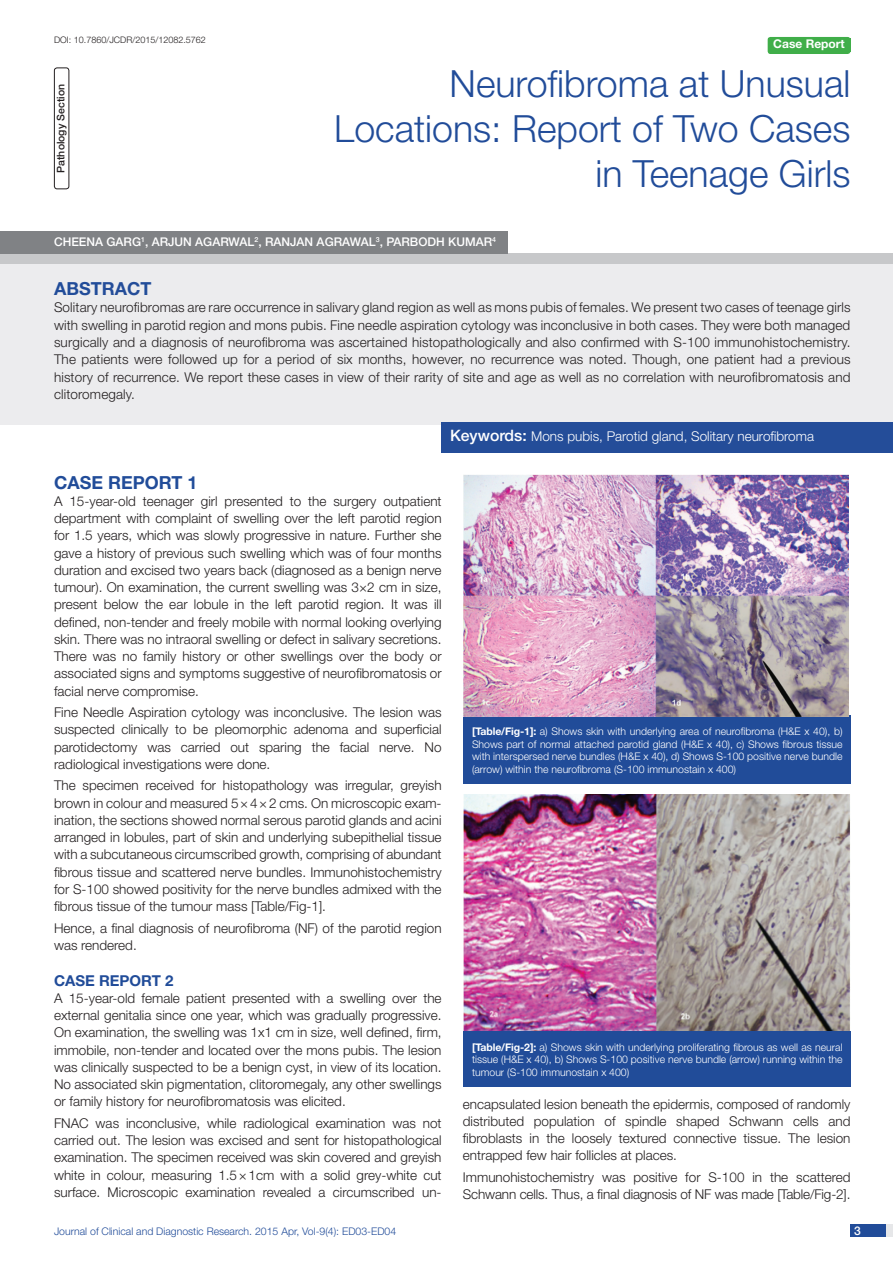
<style>
.page{position:relative;width:893px;height:1263px;background:#fff}
.page>*{position:absolute;margin:0;border:0;box-sizing:border-box;transform-origin:0 0}
.t1{font:300 37.5px/45px "Helvetica Neue";color:#214c99;text-align:right}
.Level_1{font:700 18px "Helvetica Neue";color:#214c99}
.Abstract_head{font:700 18px "Helvetica Neue";color:#214c99}
.Level_2{font:700 15px "Helvetica Neue";color:#214c99}
.Body_text{font:300 13.5px/17.2px "Helvetica Neue";color:#231f20;text-align:justify}
.Abstract_Text{font:300 13.5px/17.2px "Helvetica Neue";letter-spacing:.01em;color:#231f20;text-align:justify}
.t2{font:300 13.5px "Helvetica Neue";color:#fff}
.Author{font:500 12px "Helvetica Neue";color:#fff}
.t3{font:700 12px "Helvetica Neue";color:#fff}
.Table_text{font:300 10.5px/12.6px "Helvetica Neue";color:#fff;text-align:justify}
.t4{font:300 10.5px "Helvetica Neue";color:#214c99}
.t5{font:500 10.5px "Helvetica Neue";color:#231f20}
.DOI{font:300 9px "Helvetica Neue";color:#231f20}
.s1{color:#244d99}
.s2{font-weight:500;font-size:15.75px}
.s3{font-weight:700}
</style>
<div class="page">
<div style="left:850px;top:1224px;width:43px;height:13px;background:#e6e7e9"></div>
<div style="left:850px;top:1224px;width:35px;height:13px;background:#214c99"></div>
<div style="left:768px;top:37px;width:82px;height:17px;background:#40ae49;border-radius:3px"></div>
<div style="left:767px;top:39px;width:83px;height:13px;background:#40ae49"></div>
<div style="left:54px;top:68px;width:15px;height:121px;border:1px solid #231f20;border-radius:3px"></div>
<div style="left:0;top:253px;width:893px;height:12px;background:#c7c8ca"></div>
<div style="left:0;top:231px;width:507px;height:22px;background:#808285"></div>
<div style="left:0;top:265px;width:893px;height:160px;background:#ececee"></div>
<div style="left:441px;top:423px;width:452px;height:30px;background:#244d99"></div>
<div style="left:463px;top:716px;width:388px;height:68px;background:#214c99"></div>
<img style="left:463px;top:475px;width:385px;height:241px">
<img style="left:463px;top:795px;width:387px;height:236px">
<div style="left:463px;top:1031px;width:388px;height:56px;background:#214c99"></div>
<p class="DOI" style="left:54px;top:35px;width:153px">DOI: 10.7860/JCDR/2015/12082.5762</p>
<p class="t3" style="left:773px;top:37px;width:73px">Case Report</p>
<p class="t5" style="left:55px;top:173px;width:90px;rotate:-90deg">PATHOLOGY SECTION</p>
<p class="t1" style="left:334px;top:60px;width:518px">Neurofibroma at Unusual<br>Locations: Report of Two Cases in Teenage Girls</p>
<p class="Author" style="left:54px;top:234px;width:444px">CHEENA GARG <sup>1</sup>, ARJUN AGARWAL<sup>2</sup>, RANJAN AG RAWAL<sup>3</sup>, PARBODH KUMAR<sup>4</sup></p>
<p class="Abstract_head" style="left:54px;top:278px;width:99px">ABST<span class="s1">RAC</span>T</p>
<p class="Abstract_Text" style="left:54px;top:299px;width:798px">Solitary neurofibromas are rare occurrence in salivary gland region as well as mons pubis of females. We present two cases of teenage girls with swelling in parotid region and mons pubis. Fine needle aspiration cytology was inconclusive in both cases. They were both managed surgically and a diagnosis of neurofibroma was ascertained histopathologically and also confirmed with S-100 immunohistochemistry.<br>The patients were followed up for a period of six months, however, no recurrence was noted. Though, one patient had a previous history of recurrence. We report these cases in view of their rarity of site and age as well as no correlation with neurofibromatosis and clitoromegaly.</p>
<p class="t2" style="left:450px;top:428px;width:365px"><span class="s2">KEYWORDS:</span> Mons pubis, Parotid gland, Solitary neurofibroma</p>
<p class="Level_1" style="left:54px;top:471px;width:145px">CASE REPORT 1</p>
<p class="Body_text" style="left:54px;top:492px;width:389px">A 15-year-old teenager girl presented to the surgery outpatient department with complaint of swelling over the left parotid region for 1.5 years, which was slowly progressive in nature. Further she gave a history of previous such swelling which was of four months duration and excised two years back (diagnosed as a benign nerve tumour). On examination, the current swelling was 3×2 cm in size, present below the ear lobule in the left parotid region. It was ill defined, non-tender and freely mobile with normal looking overlying skin. There was no intraoral swelling or defect in salivary secretions.<br>There was no family history or other swellings over the body or associated signs and symptoms suggestive of neurofibromatosis or facial nerve compromise.</p>
<p class="Body_text" style="left:54px;top:703px;width:389px">Fine Needle Aspiration cytology was inconclusive. The lesion was suspected clinically to be pleomorphic adenoma and superficial parotidectomy was carried out sparing the facial nerve. No radiological investigations were done.</p>
<p class="Body_text" style="left:54px;top:777px;width:389px;text-align:left">The specimen received for histopathology was irregular, greyish brown in colour and measured 5×4×2 cms. On microscopic exam&shy;ination, the sections showed normal serous parotid glands and acini arranged in lobules, part of skin and underlying subepithelial tissue with a subcutaneous circumscribed growth, comprising of abundant fibrous tissue and scattered nerve bundles. Immunohistochemistry for S-100 showed positivity for the nerve bundles admixed with the fibrous tissue of the tumour mass [Table/Fig-1].</p>
<p class="Body_text" style="left:54px;top:919px;width:389px">Hence, a final diagnosis of neurofibroma (NF) of the parotid region was rendered.</p>
<p class="Level_2" style="left:54px;top:971px;width:121px">CASE REPORT 2</p>
<p class="Body_text" style="left:54px;top:989px;width:389px">A 15-year-old female patient presented with a swelling over the external genitalia since one year, which was gradually progressive.<br>On examination, the swelling was 1x1 cm in size, well defined, firm, immobile, non-tender and located over the mons pubis. The lesion was clinically suspected to be a benign cyst, in view of its location.<br>No associated skin pigmentation, clitoromegaly, any other swellings or family history for neurofibromatosis was elicited.</p>
<p class="Body_text" style="left:54px;top:1114px;width:389px">FNAC was inconclusive, while radiological examination was not carried out. The lesion was excised and sent for histopathological examination. The specimen received was skin covered and greyish white in colour, measuring 1.5×1cm with a solid grey-white cut surface. Microscopic examination revealed a circumscribed un-</p>
<p class="Table_text" style="left:472px;top:725px;width:372px"><span class="s3">[Table/Fig-1]:</span> a) Shows skin with underlying area of neurofibroma (H&amp;E x 40), b)<br>Shows part of normal attached parotid gland (H&amp;E x 40), c) Shows fibrous tissue with interspersed nerve bundles (H&amp;E x 40), d) Shows S-100 positive nerve bundle (arrow) within the neurofibroma (S-100 immunostain x 400)</p>
<p class="Table_text" style="left:472px;top:1040px;width:372px"><span class="s3">[Table/Fig-2]:</span> a) Shows skin with underlying proliferating fibrous as well as neural tissue (H&amp;E x 40), b) Shows S-100 positive nerve bundle (arrow) running within the tumour (S-100 immunostain x 400)</p>
<p class="Body_text" style="left:463px;top:1095px;width:389px">encapsulated lesion beneath the epidermis, composed of randomly distributed population of spindle shaped Schwann cells and fibroblasts in the loosely textured connective tissue. The lesion entrapped few hair follicles at places.</p>
<p class="Body_text" style="left:463px;top:1168px;width:389px">Immunohistochemistry was positive for S-100 in the scattered<br>Schwann cells. Thus, a final diagnosis of NF was made [Table/Fig-2].</p>
<p class="t4" style="left:54px;top:1225px;width:344px">Journal of Clinical and Diagnostic Research. 2015 Apr, Vol-9(4): ED03-ED04</p>
<p class="Author" style="left:854px;top:1223px;width:8px">3</p>
</div>
